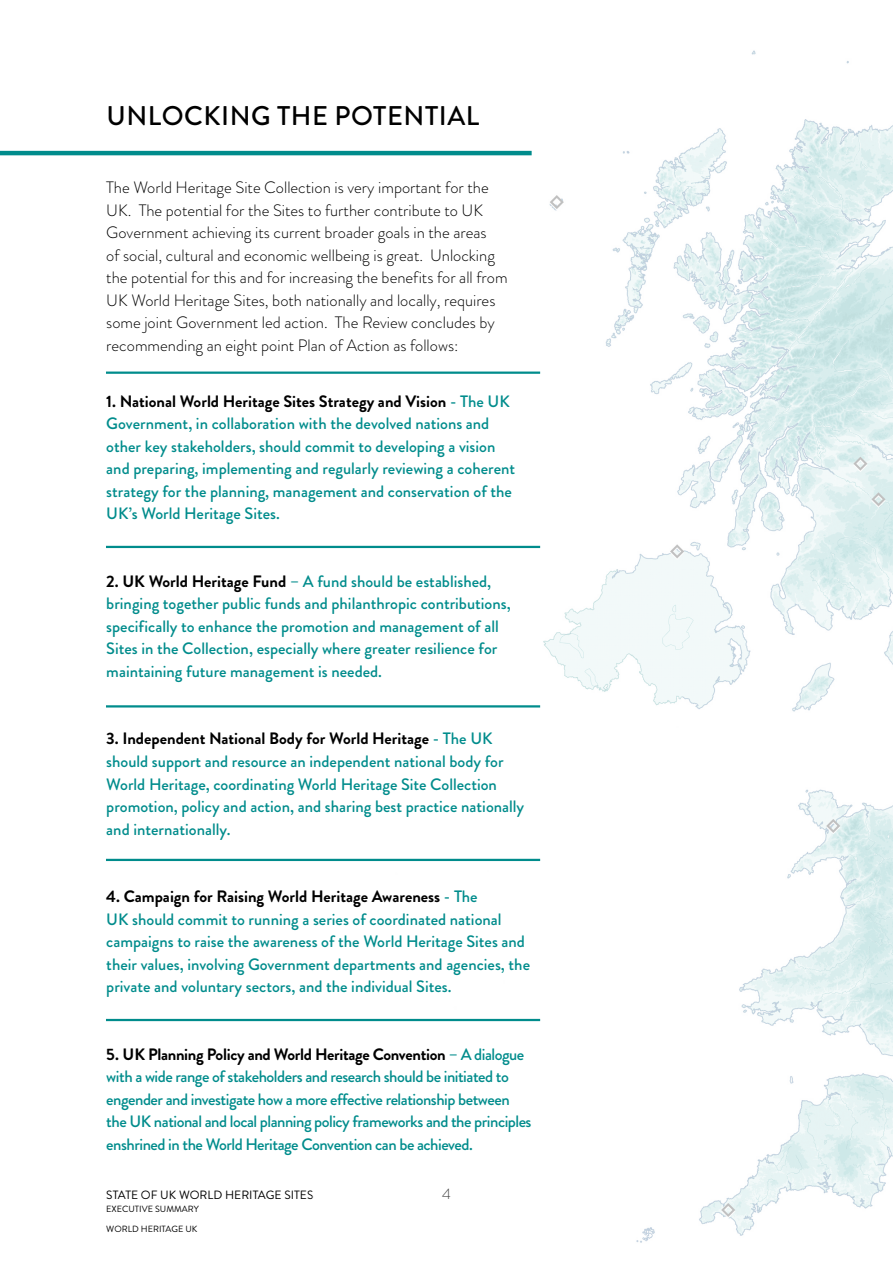
<style>
.page{position:relative;width:893px;height:1263px;background:#fff}
.page>*{position:absolute;margin:0;border:0;box-sizing:border-box;transform-origin:0 0}
.t1{font:500 27px "Brandon Grotesque";letter-spacing:.02em;color:#000}
.t2{font:500 16.5px/22.5px "Brandon Grotesque";color:#008c8c}
.t3{font:300 16.5px/22.5px "Brandon Grotesque";color:#000}
.t4{font:500 16.5px/22.5px "Brandon Grotesque";letter-spacing:-.03em;color:#008c8c}
.t5{font:300 15px "Brandon Grotesque";color:#000}
.t6{font:12px "Brandon Grotesque";color:#000}
.t7{font:9px "Brandon Grotesque";color:#000}
.s1{font-weight:700;color:#000}
</style>
<div class="page">
<img style="left:312px;top:50px;width:581px;height:1193px">
<hr style="left:0;top:151px;width:532px;height:4px;background:#008c8c">
<hr style="left:106px;top:371px;width:434px;height:3px;background:#008c8c">
<hr style="left:106px;top:546px;width:434px;height:2px;background:#008c8c">
<hr style="left:106px;top:705px;width:434px;height:2px;background:#008c8c">
<hr style="left:106px;top:859px;width:434px;height:2px;background:#008c8c">
<hr style="left:106px;top:1019px;width:434px;height:2px;background:#008c8c">
<h1 class="t1" style="left:106px;top:97px;width:374px">UNLOCKING THE POTENTIAL</h1>
<p class="t3" style="left:106px;top:176px;width:403px">The World Heritage Site Collection is very important for the UK. The potential for the Sites to further contribute to UK Government achieving its current broader goals in the areas<br>of social, cultural and economic wellbeing is great. Unlocking the potential for this and for increasing the benefits for all from UK World Heritage Sites, both nationally and locally, requires some joint Government led action. The Review concludes by recommending an eight point Plan of Action as follows:</p>
<p class="t2" style="left:106px;top:390px;width:410px"><span class="s1">1. National World Heritage Sites Strategy and Vision</span> - The UK Government, in collaboration with the devolved nations and other key stakeholders, should commit to developing a vision and preparing, implementing and regularly reviewing a coherent strategy for the planning, management and conservation of the UK’s World Heritage Sites.</p>
<p class="t2" style="left:106px;top:570px;width:406px"><span class="s1">2. UK World Heritage Fund</span> – A fund should be established, bringing together public funds and philanthropic contributions, specifically to enhance the promotion and management of all Sites in the Collection, especially where greater resilience for maintaining future management is needed.</p>
<p class="t2" style="left:106px;top:728px;width:419px"><span class="s1">3. Independent National Body for World Heritage</span> - The UK should support and resource an independent national body for World Heritage, coordinating World Heritage Site Collection promotion, policy and action, and sharing best practice nationally and internationally.</p>
<p class="t2" style="left:106px;top:885px;width:425px"><span class="s1">4. Campaign for Raising World Heritage Awareness</span> - The<br>UK should commit to running a series of coordinated national campaigns to raise the awareness of the World Heritage Sites and their values, involving Government departments and agencies, the private and voluntary sectors, and the individual Sites.</p>
<p class="t4" style="left:106px;top:1043px;width:427px"><span class="s1">5. UK Planning Policy and World Heritage Convention</span> – A dialogue with a wide range of stakeholders and research should be initiated to engender and investigate how a more effective relationship between the UK national and local planning policy frameworks and the principles enshrined in the World Heritage Convention can be achieved.</p>
<p class="t6" style="left:106px;top:1187px;width:209px">STATE OF UK WORLD HERITAGE SITES</p>
<p class="t7" style="left:106px;top:1203px;width:94px">EXECUTIVE SUMMARY</p>
<p class="t7" style="left:106px;top:1222px;width:93px">WORLD HERITAGE UK</p>
<p class="t5" style="left:442px;top:1184px;width:10px">4</p>
</div>
